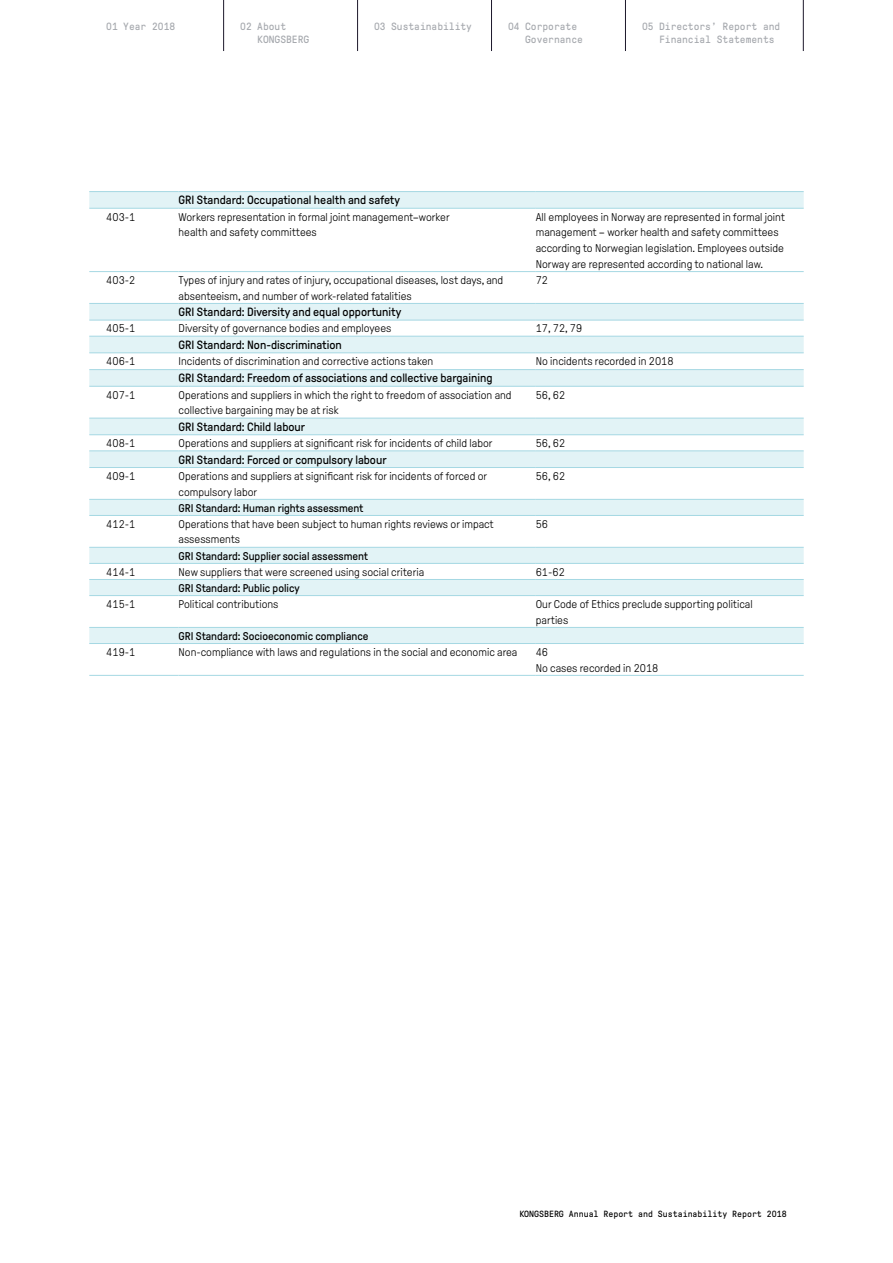
<style>
.page{position:relative;width:893px;height:1263px;background:#fff}
.page>*{position:absolute;margin:0;border:0;box-sizing:border-box;transform-origin:0 0}
.t1{font:12px "GT Pressura";color:#000}
.t2{font:300 11.25px/15.8px "GT Pressura";color:#000}
.t3{font:11.25px "GT Pressura";color:#000}
.t4{font:10.5px/12.8px "GT Pressura Mono";color:#a6a9ae}
.t5{font:9px "GT Pressura Mono";color:#000}
</style>
<div class="page">
<hr style="left:223px;top:0;width:1px;height:51px;background:#1c182b">
<hr style="left:357px;top:0;width:1px;height:51px;background:#1c182b">
<hr style="left:491px;top:0;width:1px;height:51px;background:#1c182b">
<hr style="left:625px;top:0;width:1px;height:51px;background:#1c182b">
<hr style="left:803px;top:0;width:1px;height:51px;background:#1c182b">
<svg style="left:89px;top:192px;width:715px;height:451px"></svg>
<hr style="left:179px;top:191px;width:357px;height:1px;background:#a5d8e3">
<hr style="left:179px;top:208px;width:357px;height:1px;background:#a5d8e3">
<hr style="left:179px;top:271px;width:357px;height:1px;background:#a5d8e3">
<hr style="left:179px;top:303px;width:357px;height:1px;background:#a5d8e3">
<hr style="left:179px;top:320px;width:357px;height:1px;background:#a5d8e3">
<hr style="left:179px;top:336px;width:357px;height:1px;background:#a5d8e3">
<hr style="left:179px;top:353px;width:357px;height:1px;background:#a5d8e3">
<hr style="left:179px;top:418px;width:357px;height:1px;background:#a5d8e3">
<hr style="left:179px;top:434px;width:357px;height:1px;background:#a5d8e3">
<hr style="left:179px;top:451px;width:357px;height:1px;background:#a5d8e3">
<hr style="left:179px;top:467px;width:357px;height:1px;background:#a5d8e3">
<hr style="left:179px;top:499px;width:357px;height:1px;background:#a5d8e3">
<hr style="left:179px;top:515px;width:357px;height:1px;background:#a5d8e3">
<hr style="left:179px;top:579px;width:357px;height:1px;background:#a5d8e3">
<hr style="left:179px;top:595px;width:357px;height:1px;background:#a5d8e3">
<hr style="left:179px;top:627px;width:357px;height:1px;background:#a5d8e3">
<hr style="left:179px;top:643px;width:357px;height:1px;background:#a5d8e3">
<hr style="left:179px;top:675px;width:357px;height:1px;background:#a5d8e3">
<hr style="left:536px;top:191px;width:268px;height:1px;background:#a5d8e3">
<hr style="left:536px;top:208px;width:268px;height:1px;background:#a5d8e3">
<hr style="left:536px;top:271px;width:268px;height:1px;background:#a5d8e3">
<hr style="left:536px;top:303px;width:268px;height:1px;background:#a5d8e3">
<hr style="left:536px;top:320px;width:268px;height:1px;background:#a5d8e3">
<hr style="left:536px;top:336px;width:268px;height:1px;background:#a5d8e3">
<hr style="left:536px;top:353px;width:268px;height:1px;background:#a5d8e3">
<hr style="left:536px;top:418px;width:268px;height:1px;background:#a5d8e3">
<hr style="left:536px;top:434px;width:268px;height:1px;background:#a5d8e3">
<hr style="left:536px;top:451px;width:268px;height:1px;background:#a5d8e3">
<hr style="left:536px;top:467px;width:268px;height:1px;background:#a5d8e3">
<hr style="left:536px;top:499px;width:268px;height:1px;background:#a5d8e3">
<hr style="left:536px;top:515px;width:268px;height:1px;background:#a5d8e3">
<hr style="left:536px;top:579px;width:268px;height:1px;background:#a5d8e3">
<hr style="left:536px;top:595px;width:268px;height:1px;background:#a5d8e3">
<hr style="left:536px;top:627px;width:268px;height:1px;background:#a5d8e3">
<hr style="left:536px;top:643px;width:268px;height:1px;background:#a5d8e3">
<hr style="left:536px;top:675px;width:268px;height:1px;background:#a5d8e3">
<hr style="left:89px;top:191px;width:90px;height:1px;background:#a5d8e3">
<hr style="left:89px;top:208px;width:90px;height:1px;background:#a5d8e3">
<hr style="left:89px;top:271px;width:90px;height:1px;background:#a5d8e3">
<hr style="left:89px;top:303px;width:90px;height:1px;background:#a5d8e3">
<hr style="left:89px;top:320px;width:90px;height:1px;background:#a5d8e3">
<hr style="left:89px;top:336px;width:90px;height:1px;background:#a5d8e3">
<hr style="left:89px;top:353px;width:90px;height:1px;background:#a5d8e3">
<hr style="left:89px;top:369px;width:90px;height:1px;background:#a5d8e3">
<hr style="left:89px;top:386px;width:90px;height:1px;background:#a5d8e3">
<hr style="left:89px;top:418px;width:90px;height:1px;background:#a5d8e3">
<hr style="left:89px;top:434px;width:90px;height:1px;background:#a5d8e3">
<hr style="left:89px;top:451px;width:90px;height:1px;background:#a5d8e3">
<hr style="left:89px;top:467px;width:90px;height:1px;background:#a5d8e3">
<hr style="left:89px;top:499px;width:90px;height:1px;background:#a5d8e3">
<hr style="left:89px;top:515px;width:90px;height:1px;background:#a5d8e3">
<hr style="left:89px;top:547px;width:90px;height:1px;background:#a5d8e3">
<hr style="left:89px;top:563px;width:90px;height:1px;background:#a5d8e3">
<hr style="left:89px;top:579px;width:90px;height:1px;background:#a5d8e3">
<hr style="left:89px;top:595px;width:90px;height:1px;background:#a5d8e3">
<hr style="left:89px;top:627px;width:90px;height:1px;background:#a5d8e3">
<hr style="left:89px;top:643px;width:90px;height:1px;background:#a5d8e3">
<hr style="left:89px;top:675px;width:90px;height:1px;background:#a5d8e3">
<hr style="left:179px;top:369px;width:357px;height:1px;background:#a5d8e3">
<hr style="left:536px;top:369px;width:268px;height:1px;background:#a5d8e3">
<hr style="left:179px;top:386px;width:357px;height:1px;background:#a5d8e3">
<hr style="left:536px;top:386px;width:268px;height:1px;background:#a5d8e3">
<hr style="left:179px;top:547px;width:357px;height:1px;background:#a5d8e3">
<hr style="left:536px;top:547px;width:268px;height:1px;background:#a5d8e3">
<hr style="left:179px;top:563px;width:357px;height:1px;background:#a5d8e3">
<hr style="left:536px;top:563px;width:268px;height:1px;background:#a5d8e3">
<p class="t4" style="left:106px;top:20px;width:70px">01 Year 2018</p>
<p class="t4" style="left:257px;top:20px;width:53px;text-indent:-17px">02 About<br>KONGSBERG</p>
<p class="t4" style="left:374px;top:20px;width:99px">03 Sustainability</p>
<p class="t4" style="left:525px;top:20px;width:59px;text-indent:-17px">04 Corporate<br>Governance</p>
<p class="t4" style="left:659px;top:20px;width:123px;text-indent:-17px">05 Directors’ Report and<br>Financial Statements</p>
<p class="t1" style="left:179px;top:194px;width:223px">GRI Standard: Occupational health and safety</p>
<p class="t2" style="left:106px;top:209px;width:31px">403-1</p>
<p class="t2" style="left:179px;top:209px;width:273px">Workers representation in formal joint management–worker health and safety committees</p>
<p class="t2" style="left:536px;top:209px;width:251px">All employees in Norway are represented in formal joint management – worker health and safety committees according to Norwegian legislation. Employees outside Norway are represented according to national law.</p>
<p class="t2" style="left:106px;top:272px;width:31px">403-2</p>
<p class="t2" style="left:179px;top:272px;width:326px">Types of injury and rates of injury, occupational diseases, lost days, and absenteeism, and number of work-related fatalities</p>
<p class="t2" style="left:536px;top:272px;width:14px">72</p>
<p class="t1" style="left:179px;top:306px;width:224px">GRI Standard: Diversity and equal opportunity</p>
<p class="t2" style="left:106px;top:321px;width:31px">405-1</p>
<p class="t2" style="left:179px;top:321px;width:214px">Diversity of governance bodies and employees</p>
<p class="t2" style="left:536px;top:321px;width:48px">17, 72, 79</p>
<p class="t1" style="left:179px;top:338px;width:165px">GRI Standard: Non-discrimination</p>
<p class="t2" style="left:106px;top:353px;width:31px">406-1</p>
<p class="t2" style="left:179px;top:353px;width:256px">Incidents of discrimination and corrective actions taken</p>
<p class="t2" style="left:536px;top:353px;width:139px">No incidents recorded in 2018</p>
<p class="t1" style="left:179px;top:372px;width:315px">GRI Standard: Freedom of associations and collective bargaining</p>
<p class="t2" style="left:106px;top:387px;width:31px">407-1</p>
<p class="t2" style="left:179px;top:387px;width:335px">Operations and suppliers in which the right to freedom of association and collective bargaining may be at risk</p>
<p class="t2" style="left:536px;top:387px;width:31px">56, 62</p>
<p class="t1" style="left:179px;top:420px;width:128px">GRI Standard: Child labour</p>
<p class="t2" style="left:106px;top:435px;width:31px">408-1</p>
<p class="t2" style="left:179px;top:435px;width:315px">Operations and suppliers at significant risk for incidents of child labor</p>
<p class="t2" style="left:536px;top:435px;width:31px">56, 62</p>
<p class="t1" style="left:179px;top:453px;width:210px">GRI Standard: Forced or compulsory labour</p>
<p class="t2" style="left:106px;top:468px;width:31px">409-1</p>
<p class="t2" style="left:179px;top:468px;width:310px">Operations and suppliers at significant risk for incidents of forced or compulsory labor</p>
<p class="t2" style="left:536px;top:468px;width:31px">56, 62</p>
<p class="t3" style="left:179px;top:502px;width:186px">GRI Standard: Human rights assessment</p>
<p class="t2" style="left:106px;top:516px;width:31px">412-1</p>
<p class="t2" style="left:179px;top:516px;width:317px">Operations that have been subject to human rights reviews or impact assessments</p>
<p class="t2" style="left:536px;top:516px;width:14px">56</p>
<p class="t3" style="left:179px;top:550px;width:191px">GRI Standard: Supplier social assessment</p>
<p class="t2" style="left:106px;top:564px;width:31px">414-1</p>
<p class="t2" style="left:179px;top:564px;width:247px">New suppliers that were screened using social criteria</p>
<p class="t2" style="left:536px;top:564px;width:31px">61-62</p>
<p class="t3" style="left:179px;top:582px;width:122px">GRI Standard: Public policy</p>
<p class="t2" style="left:106px;top:596px;width:31px">415-1</p>
<p class="t2" style="left:179px;top:596px;width:101px">Political contributions</p>
<p class="t2" style="left:536px;top:596px;width:218px">Our Code of Ethics preclude supporting political parties</p>
<p class="t3" style="left:179px;top:630px;width:191px">GRI Standard: Socioeconomic compliance</p>
<p class="t2" style="left:106px;top:644px;width:31px">419-1</p>
<p class="t2" style="left:179px;top:644px;width:340px">Non-compliance with laws and regulations in the social and economic area</p>
<p class="t2" style="left:536px;top:644px;width:124px">46<br>No cases recorded in 2018</p>
<p class="t5" style="left:519px;top:1209px;width:269px">KONGSBERG Annual Report and Sustainability Report 2018</p>
</div>
